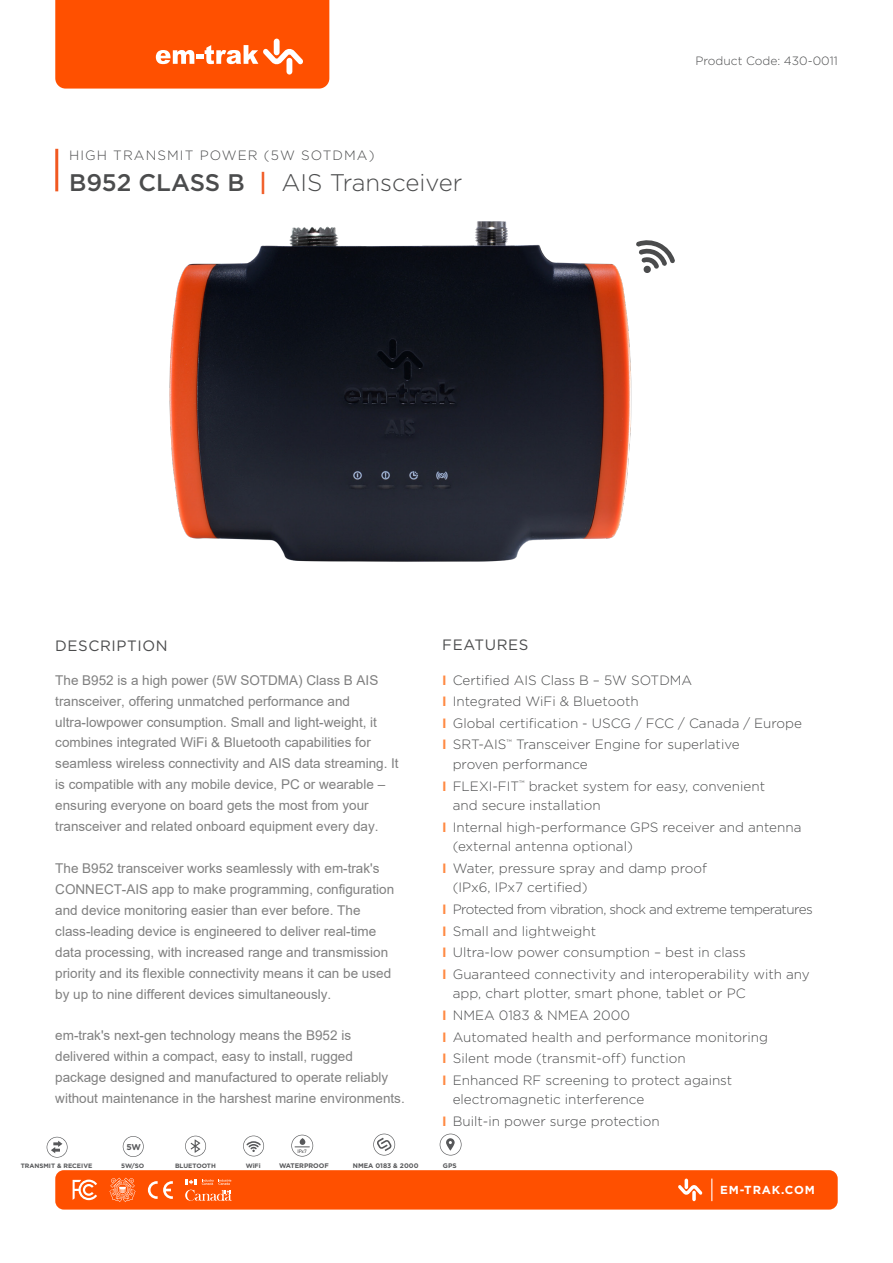
<style>
.page{position:relative;width:893px;height:1263px;background:#fff}
.page>*{position:absolute;margin:0;border:0;box-sizing:border-box;transform-origin:0 0}
.PRODUCT_TITILE{font:300 24px "Gotham";color:#4b4c4d}
.BODY_COPY_HEADER{font:15px "Gotham";letter-spacing:.04em;color:#4b4c4d}
.t1{font:13.5px/21px "Arial";color:#808080}
.SUB_TITILE{font:300 13.5px/19.5px "Gotham";color:#4b4c4d}
.SUB_TITILE-2{font:300 13.5px "Gotham";letter-spacing:-.04em;color:#4b4c4d}
.SUB_TITILE-3{font:300 13.5px "Gotham";letter-spacing:.08em;color:#4b4c4d}
.BODY_COPY{font:300 12px "Gotham";color:#4b4c4d}
.t2{font:700 11.55px "Gotham";letter-spacing:.07em;color:#fff}
.Paragraph_Style_1{font:700 8.4px "Gotham";color:#57585a}
.t3{font:700 6.6px "Gotham";color:#57585a}
.t4{font:700 6.3px "Gotham";color:#57585a}
.t5{font:500 4.95px "DIN";color:#57585a}
.s1{font-weight:500}
.s2{font-weight:500;color:#f15921}
.s3{font-weight:700;color:#ff8a44}
</style>
<div class="page">
<svg style="left:55px;top:0;width:274px;height:89px;background:#ff5b10"></svg>
<hr style="left:55px;top:149px;width:3px;height:42px;background:#f15921">
<img style="left:169px;top:221px;width:463px;height:341px">
<div style="left:55px;top:1170px;width:783px;height:39px;background:#ff5000;border-radius:9px"></div>
<svg style="left:692px;top:1191px;width:4px;height:10px"></svg>
<svg style="left:678px;top:1178px;width:24px;height:17px"></svg>
<svg style="left:711px;top:1178px;width:1px;height:23px"></svg>
<svg style="left:148px;top:1181px;width:25px;height:18px"></svg>
<svg style="left:185px;top:1179px;width:47px;height:22px"></svg>
<svg style="left:73px;top:1179px;width:24px;height:21px"></svg>
<svg style="left:109px;top:1178px;width:27px;height:24px"></svg>
<svg style="left:636px;top:240px;width:39px;height:33px"></svg>
<svg style="left:47px;top:1137px;width:21px;height:20px"></svg>
<svg style="left:373px;top:1134px;width:22px;height:21px"></svg>
<svg style="left:291px;top:1135px;width:22px;height:21px"></svg>
<svg style="left:123px;top:1136px;width:21px;height:21px"></svg>
<svg style="left:243px;top:1135px;width:21px;height:21px"></svg>
<svg style="left:185px;top:1136px;width:21px;height:20px"></svg>
<svg style="left:440px;top:1134px;width:21px;height:21px"></svg>
<p class="SUB_TITILE-3" style="left:69px;top:147px;width:307px">HIGH TRANSMIT POWER (5W SOTDMA)</p>
<p class="PRODUCT_TITILE" style="left:69px;top:168px;width:395px"><span class="s1">B952 CLASS B</span> <span class="s2">|</span> AIS Transceiver</p>
<p class="BODY_COPY" style="left:695px;top:53px;width:144px">Product Code: 430-0011</p>
<p class="BODY_COPY_HEADER" style="left:55px;top:637px;width:114px">DESCRIPTION</p>
<p class="BODY_COPY_HEADER" style="left:442px;top:635px;width:88px">FEATURES</p>
<p class="t1" style="left:55px;top:669px;width:345px">The B952 is a high power (5W SOTDMA) Class B AIS transceiver, offering unmatched performance and ultra-lowpower consumption. Small and light-weight, it combines integrated WiFi &amp; Bluetooth capabilities for seamless wireless connectivity and AIS data streaming. It is compatible with any mobile device, PC or wearable – ensuring everyone on board gets the most from your transceiver and related onboard equipment every day.</p>
<p class="t1" style="left:55px;top:858px;width:340px">The B952 transceiver works seamlessly with em-trak's CONNECT-AIS app to make programming, configuration and device monitoring easier than ever before. The class-leading device is engineered to deliver real-time data processing, with increased range and transmission priority and its flexible connectivity means it can be used by up to nine different devices simultaneously.</p>
<p class="t1" style="left:55px;top:1025px;width:351px">em-trak's next-gen technology means the B952 is delivered within a compact, easy to install, rugged package designed and manufactured to operate reliably without maintenance in the harshest marine environments.</p>
<p class="Paragraph_Style_1" style="left:127px;top:1141px;width:16px">5W</p>
<p class="t5" style="left:297px;top:1148px;width:11px">IPx7</p>
<p class="SUB_TITILE" style="left:442px;top:670px;width:252px"><span class="s3">I</span> Certified AIS Class B – 5W SOTDMA</p>
<p class="SUB_TITILE" style="left:442px;top:691px;width:198px"><span class="s3">I</span> Integrated WiFi &amp; Bluetooth</p>
<p class="SUB_TITILE" style="left:442px;top:713px;width:361px"><span class="s3">I</span> Global certification - USCG / FCC / Canada / Europe</p>
<p class="SUB_TITILE" style="left:453px;top:735px;width:288px;text-indent:-11px"><span class="s3">I</span> SRT-AIS<sup>™</sup> Transceiver Engine for superlative proven performance</p>
<p class="SUB_TITILE" style="left:453px;top:776px;width:314px;text-indent:-10px"><span class="s3">I</span> FLEXI-FIT<sup>™</sup> bracket system for easy, convenient and secure installation</p>
<p class="SUB_TITILE" style="left:453px;top:817px;width:350px;text-indent:-11px"><span class="s3">I</span> Internal high-performance GPS receiver and antenna (external antenna optional)</p>
<p class="SUB_TITILE" style="left:453px;top:858px;width:256px;text-indent:-11px"><span class="s3">I</span> Water, pressure spray and damp proof (IPx6, IPx7 certified)</p>
<p class="SUB_TITILE-2" style="left:442px;top:901px;width:372px"><span class="s3">I</span> Protected from vibration, shock and extreme temperatures</p>
<p class="SUB_TITILE" style="left:442px;top:921px;width:155px"><span class="s3">I</span> Small and lightweight</p>
<p class="SUB_TITILE" style="left:442px;top:942px;width:305px"><span class="s3">I</span> Ultra-low power consumption – best in class</p>
<p class="SUB_TITILE" style="left:453px;top:964px;width:359px;text-indent:-11px"><span class="s3">I</span> Guaranteed connectivity and interoperability with any app, chart plotter, smart phone, tablet or PC</p>
<p class="SUB_TITILE" style="left:442px;top:1005px;width:189px"><span class="s3">I</span> NMEA 0183 &amp; NMEA 2000</p>
<p class="SUB_TITILE" style="left:442px;top:1027px;width:327px"><span class="s3">I</span> Automated health and performance monitoring</p>
<p class="SUB_TITILE" style="left:442px;top:1048px;width:245px"><span class="s3">I</span> Silent mode (transmit-off) function</p>
<p class="SUB_TITILE" style="left:453px;top:1070px;width:281px;text-indent:-11px"><span class="s3">I</span> Enhanced RF screening to protect against electromagnetic interference</p>
<p class="SUB_TITILE" style="left:442px;top:1111px;width:219px"><span class="s3">I</span> Built-in power surge protection</p>
<p class="t4" style="left:121px;top:1162px;width:25px">5W/SO</p>
<p class="t4" style="left:175px;top:1162px;width:42px">BLUETOOTH</p>
<p class="t4" style="left:246px;top:1162px;width:17px">WiFi</p>
<p class="t3" style="left:279px;top:1161px;width:51px">WATERPROOF</p>
<p class="t3" style="left:443px;top:1161px;width:15px">GPS</p>
<p class="t4" style="left:21px;top:1162px;width:73px">TRANSMIT &amp; RECEIVE</p>
<p class="t3" style="left:353px;top:1161px;width:67px">NMEA 0183 &amp; 2000</p>
<p class="t2" style="left:720px;top:1182px;width:96px">EM-TRAK.COM</p>
</div>
